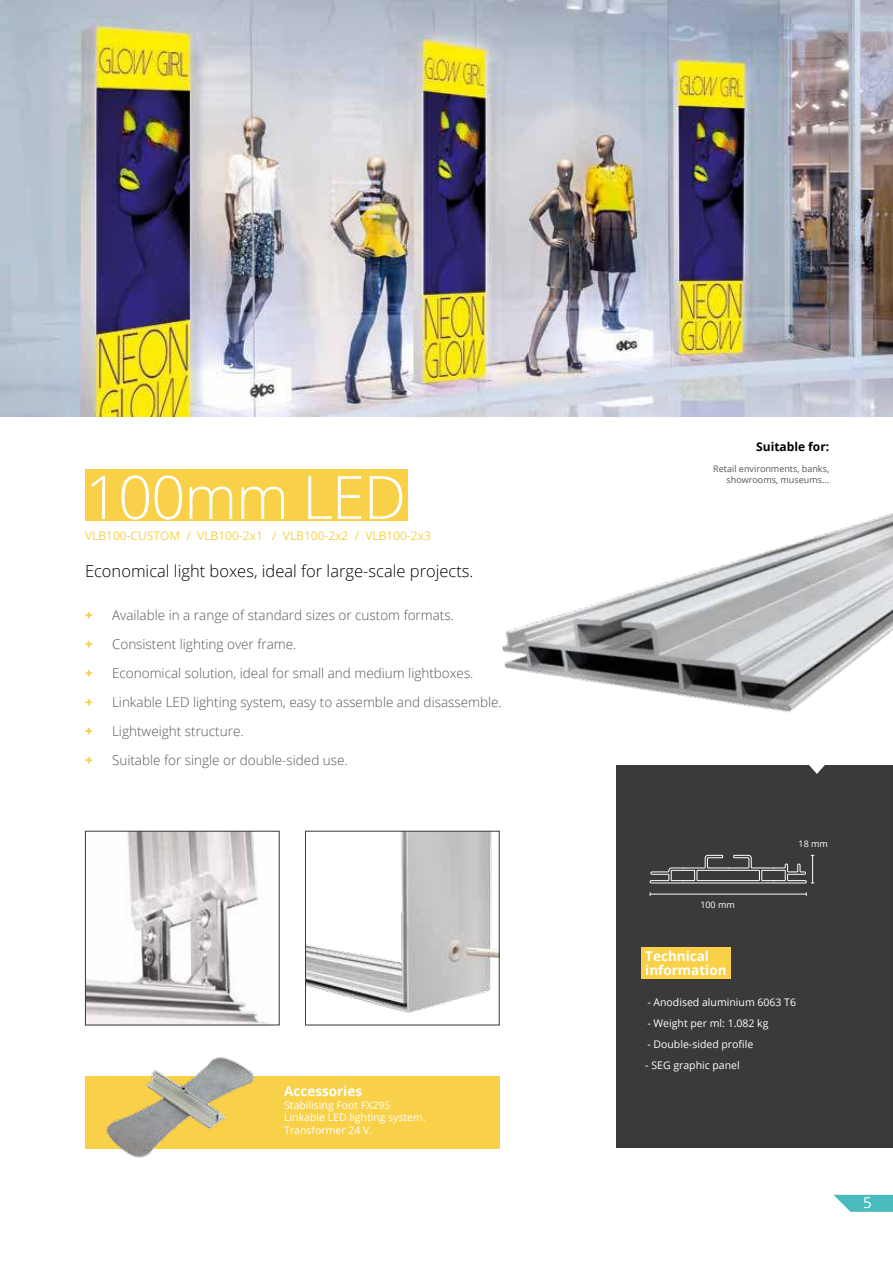
<style>
.page{position:relative;width:893px;height:1263px;background:#fff}
.page>*{position:absolute;margin:0;border:0;box-sizing:border-box;transform-origin:0 0}
.t1{font:300 60px "Open Sans";letter-spacing:-.02em;color:#fff}
.t2{font:300 16.5px "Open Sans";color:#000}
.t3{font:15px "Open Sans";color:#fff}
.t4{font:300 13.5px "Open Sans";color:#575656}
.t5{font:700 13.5px/13.5px "Open Sans";color:#fff}
.t6{font:800 13.5px "Open Sans";color:#f8d148}
.t7{font:12px "Open Sans";color:#f8d148}
.t8{font:700 12px "Open Sans";color:#000}
.t9{font:10.5px/12.6px "Open Sans";color:#fff}
.t10{font:9px/10.8px "Open Sans";color:#575656;text-align:right}
.t11{font:9px "Open Sans";color:#fff}
</style>
<div class="page">
<svg style="left:833px;top:1195px;width:60px;height:17px"></svg>
<div style="left:85px;top:1076px;width:415px;height:72px;background:#f8d148"></div>
<img style="left:0;top:0;width:893px;height:416px">
<img style="left:87px;top:833px;width:180px;height:190px">
<div style="left:85px;top:831px;width:195px;height:194px;border:1px solid #3b3939"></div>
<img style="left:307px;top:833px;width:191px;height:180px">
<div style="left:305px;top:831px;width:195px;height:194px;border:1px solid #3b3939"></div>
<div style="left:617px;top:765px;width:276px;height:383px;background:#3b3939"></div>
<div style="left:641px;top:947px;width:90px;height:31px;background:#f8d148"></div>
<div style="left:85px;top:469px;width:322px;height:52px;background:#f8d148"></div>
<svg style="left:809px;top:765px;width:16px;height:9px"></svg>
<img style="left:501px;top:513px;width:392px;height:200px">
<hr style="left:650px;top:894px;width:156px;height:1px;background:#fff">
<svg style="left:649px;top:854px;width:165px;height:30px"></svg>
<img style="left:102px;top:1057px;width:157px;height:101px">
<h1 class="t1" style="left:85px;top:473px;width:322px">100mm LED</h1>
<p class="t7" style="left:85px;top:531px;width:347px">VLB100-CUSTOM / VLB100-2x1 / VLB100-2x2 / VLB100-2x3</p>
<p class="t2" style="left:85px;top:560px;width:390px">Economical light boxes, ideal for large-scale projects.</p>
<p class="t6" style="left:85px;top:607px;width:9px">+</p>
<p class="t4" style="left:112px;top:609px;width:343px">Available in a range of standard sizes or custom formats.</p>
<p class="t6" style="left:85px;top:636px;width:9px">+</p>
<p class="t4" style="left:112px;top:638px;width:186px">Consistent lighting over frame.</p>
<p class="t6" style="left:85px;top:665px;width:9px">+</p>
<p class="t4" style="left:112px;top:663px;width:363px">Economical solution, ideal for small and medium lightboxes.</p>
<p class="t6" style="left:85px;top:694px;width:9px">+</p>
<p class="t4" style="left:112px;top:692px;width:391px">Linkable LED lighting system, easy to assemble and disassemble.</p>
<p class="t6" style="left:85px;top:723px;width:9px">+</p>
<p class="t4" style="left:112px;top:725px;width:133px">Lightweight structure.</p>
<p class="t6" style="left:85px;top:752px;width:9px">+</p>
<p class="t4" style="left:112px;top:750px;width:237px">Suitable for single or double-sided use.</p>
<p class="t5" style="left:284px;top:1084px;width:79px">Accessories</p>
<p class="t9" style="left:284px;top:1099px;width:143px">Stabilising Foot FX295<br>Linkable LED lighting system.<br>Transformer 24 V.</p>
<p class="t8" style="left:756px;top:438px;width:75px">Suitable for:</p>
<p class="t10" style="left:713px;top:464px;width:117px">Retail environments, banks, showrooms, museums...</p>
<p class="t11" style="left:700px;top:901px;width:36px">100 mm</p>
<p class="t11" style="left:799px;top:840px;width:31px">18 mm</p>
<p class="t5" style="left:645px;top:949px;width:83px">Technical information</p>
<p class="t9" style="left:647px;top:996px;width:150px">- Anodised aluminium 6063 T6</p>
<p class="t9" style="left:647px;top:1018px;width:123px">- Weight per ml: 1.082 kg</p>
<p class="t9" style="left:647px;top:1037px;width:107px">- Double-sided profile</p>
<p class="t9" style="left:645px;top:1060px;width:96px">- SEG graphic panel</p>
<p class="t3" style="left:863px;top:1196px;width:10px">5</p>
</div>
